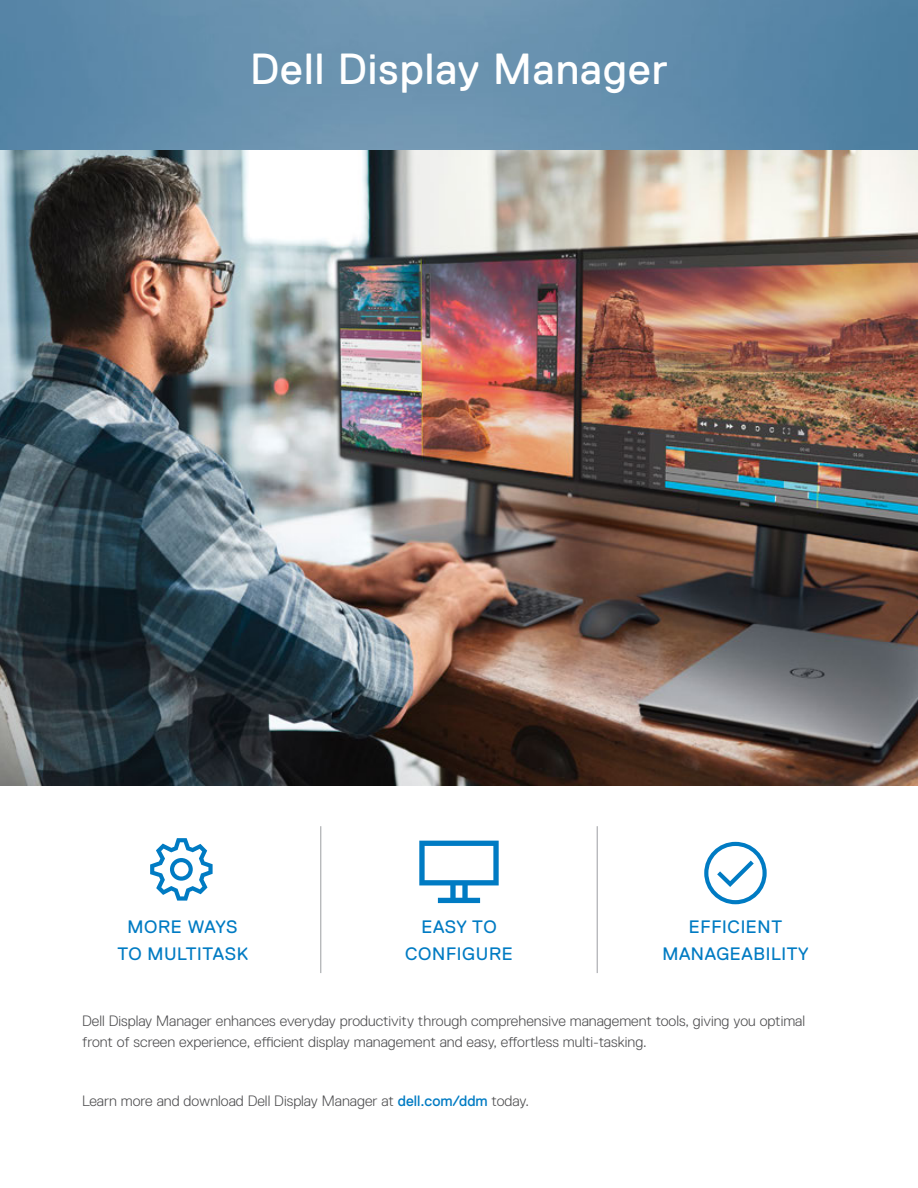
<style>
.page{position:relative;width:918px;height:1188px;background:#fff}
.page>*{position:absolute;margin:0;border:0;box-sizing:border-box;transform-origin:0 0}
.t1{font:43.5px "Dell Replica";letter-spacing:.025em;color:#fff}
.t2{font:18px/27px "Dell Replica";letter-spacing:.035em;color:#007bc3;text-align:center}
.Interior_-_body{font:300 15px/21px "Dell Replica";color:#4d4d4f}
.s1{font-weight:400;color:#007bc3}
</style>
<div class="page">
<img style="left:0;top:150px;width:918px;height:635px">
<img style="left:0;top:0;width:918px;height:150px">
<svg style="left:150px;top:838px;width:63px;height:63px"></svg>
<svg style="left:704px;top:842px;width:63px;height:62px"></svg>
<svg style="left:419px;top:841px;width:80px;height:62px"></svg>
<hr style="left:320px;top:826px;width:1px;height:147px;background:#a7a9ac">
<hr style="left:597px;top:826px;width:1px;height:147px;background:#a7a9ac">
<p class="t1" style="left:250px;top:45px;width:419px">Dell Display Manager</p>
<p class="t2" style="left:117px;top:914px;width:132px">MORE WAYS<br>TO MULTITASK</p>
<p class="t2" style="left:689px;top:914px;width:95px">EFFICIENT</p>
<p class="t2" style="left:405px;top:914px;width:109px">EASY TO<br>CONFIGURE</p>
<p class="t2" style="left:662px;top:941px;width:148px">MANAGEABILITY</p>
<p class="Interior_-_body" style="left:82px;top:1010px;width:724px">Dell Display Manager enhances everyday productivity through comprehensive management tools, giving you optimal front of screen experience, efficient display management and easy, effortless multi-tasking.</p>
<p class="Interior_-_body" style="left:82px;top:1090px;width:448px">Learn more and download Dell Display Manager at <span class="s1">dell.com/ddm</span> today.</p>
</div>
